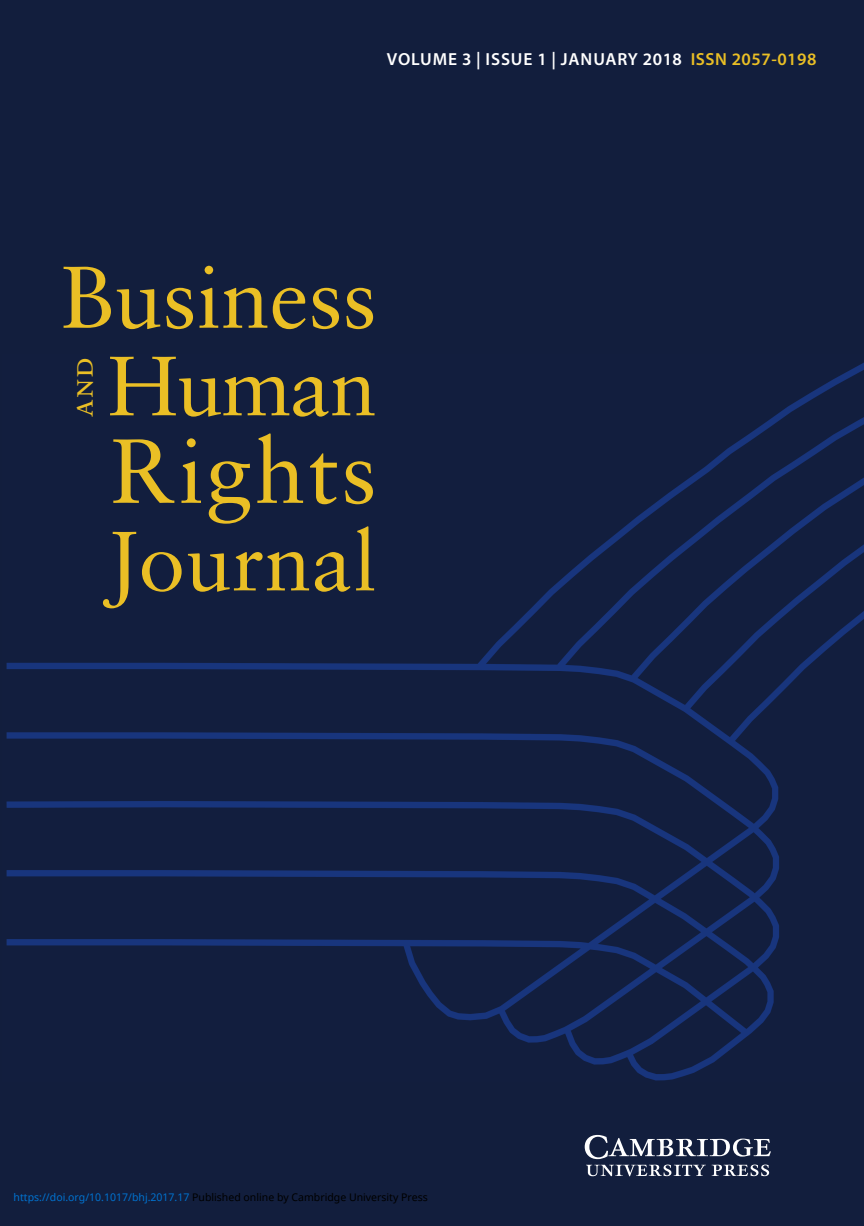
<style>
.page{position:relative;width:864px;height:1226px;background:#fff}
.page>*{position:absolute;margin:0;border:0;box-sizing:border-box;transform-origin:0 0}
.t1{font:91px "Sabon";letter-spacing:.03em;color:#eabf25}
.t2{font:87.5px "Sabon";color:#eabf25}
.t3{font:84px "Sabon";color:#eabf25}
.t4{font:31.5px "Sabon Roman SC";color:#eabf25}
.t5{font:600 17.5px "Myriad Pro";letter-spacing:.03em;color:#fff}
.t6{font:10.5px "Noto Sans";color:#000}
.s1{color:#eabf25}
.s2{color:#0172cf}
</style>
<div class="page">
<div style="left:0;top:0;width:863px;height:1225px;background:#121e3d"></div>
<img style="left:6px;top:363px;width:857px;height:718px">
<svg style="left:584px;top:1134px;width:186px;height:42px"></svg>
<h3 class="t5" style="left:386px;top:53px;width:431px">VOLUME 3 | ISSUE 1 | JANUARY 2018 <span class="s1">ISSN 2057-0198</span></h3>
<h2 class="t2" style="left:60px;top:261px;width:318px">Business</h2>
<h3 class="t3" style="left:108px;top:351px;width:270px">Human</h3>
<h1 class="t1" style="left:110px;top:433px;width:268px">Rights</h1>
<h3 class="t3" style="left:106px;top:526px;width:272px">Journal</h3>
<h3 class="t4" style="left:69px;top:416px;width:61px;rotate:-90deg">and</h3>
<p class="t6" style="left:14px;top:1189px;width:415px"><span class="s2">https://doi.org/10.1017/bhj.2017.17</span> Published online by Cambridge University Press</p>
</div>
